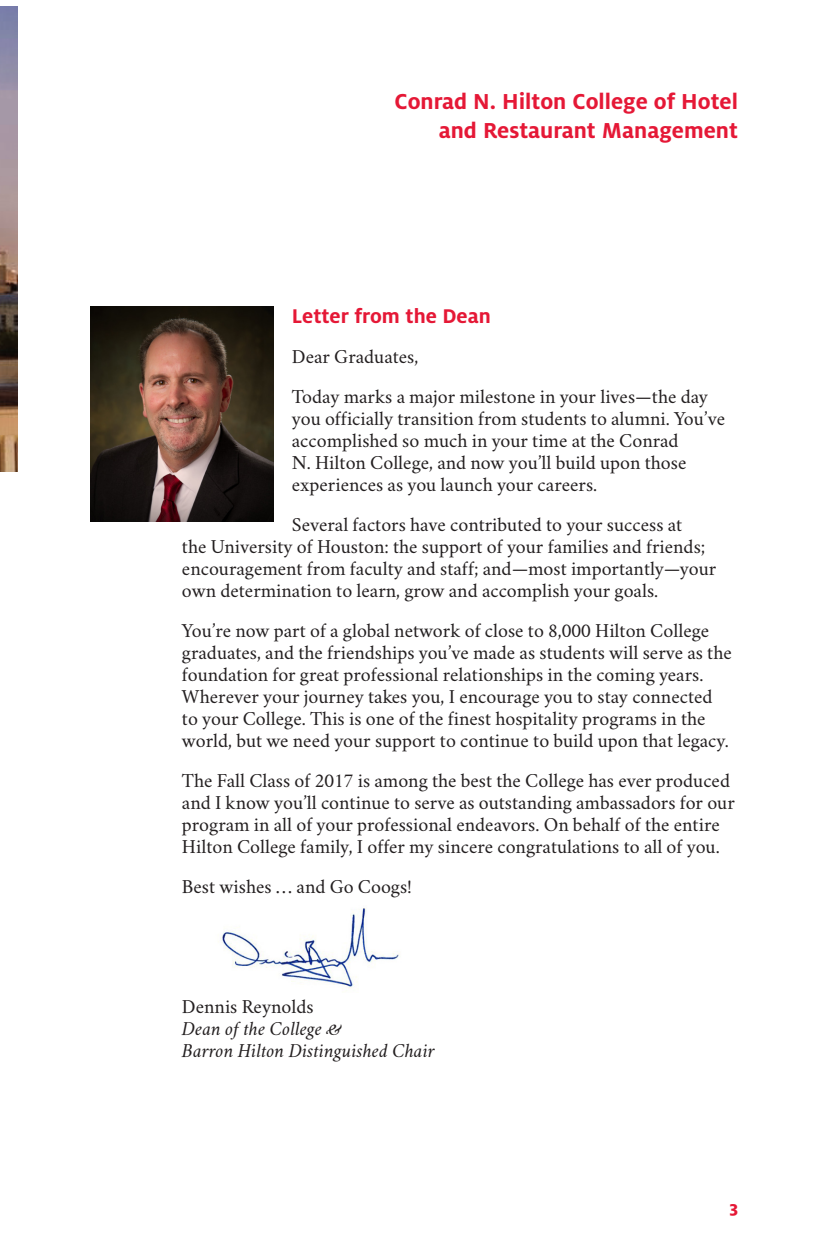
<style>
.page{position:relative;width:828px;height:1260px;background:#fff}
.page>*{position:absolute;margin:0;border:0;box-sizing:border-box;transform-origin:0 0}
.t1{font:700 24px/28.8px "Milo OT";color:#e51836;text-align:right}
.t2{font:700 22px "Milo OT";color:#e51836}
.t3{font:20px/22px "Crimson";color:#231f20}
.t4{font:italic 20px/22px "Crimson";color:#231f20}
.t5{font:800 18px "Milo OT";color:#e51836}
</style>
<div class="page">
<img style="left:0;top:6px;width:18px;height:466px">
<img style="left:90px;top:306px;width:184px;height:216px">
<img style="left:218px;top:908px;width:182px;height:81px">
<p class="t1" style="left:395px;top:87px;width:345px">Conrad N. Hilton College of Hotel and Restaurant Management</p>
<p class="t2" style="left:292px;top:304px;width:200px">Letter from the Dean</p>
<p class="t3" style="left:292px;top:335px;width:418px;line-height:40px">Dear Graduates,<br>Today marks a major milestone in your lives—the day</p>
<p class="t3" style="left:292px;top:406px;width:435px">you officially transition from students to alumni. You’ve accomplished so much in your time at the Conrad<br>N. Hilton College, and now you’ll build upon those experiences as you launch your careers.</p>
<p class="t3" style="left:182px;top:512px;width:536px;text-indent:110px">Several factors have contributed to your success at<br>the University of Houston: the support of your families and friends; encouragement from faculty and staff; and—most importantly—your own determination to learn, grow and accomplish your goals.</p>
<p class="t3" style="left:182px;top:618px;width:551px">You’re now part of a global network of close to 8,000 Hilton College graduates, and the friendships you’ve made as students will serve as the foundation for great professional relationships in the coming years.<br>Wherever your journey takes you, I encourage you to stay connected to your College. This is one of the finest hospitality programs in the world, but we need your support to continue to build upon that legacy.</p>
<p class="t3" style="left:182px;top:768px;width:554px">The Fall Class of 2017 is among the best the College has ever produced and I know you’ll continue to serve as outstanding ambassadors for our program in all of your professional endeavors. On behalf of the entire Hilton College family, I offer my sincere congratulations to all of you.</p>
<p class="t3" style="left:182px;top:874px;width:232px">Best wishes … and Go Coogs!</p>
<p class="t3" style="left:182px;top:994px;width:133px">Dennis Reynolds</p>
<p class="t4" style="left:182px;top:1018px;width:254px">Dean of the College &amp;<br>Barron Hilton Distinguished Chair</p>
<p class="t5" style="left:729px;top:1197px;width:10px">3</p>
</div>
